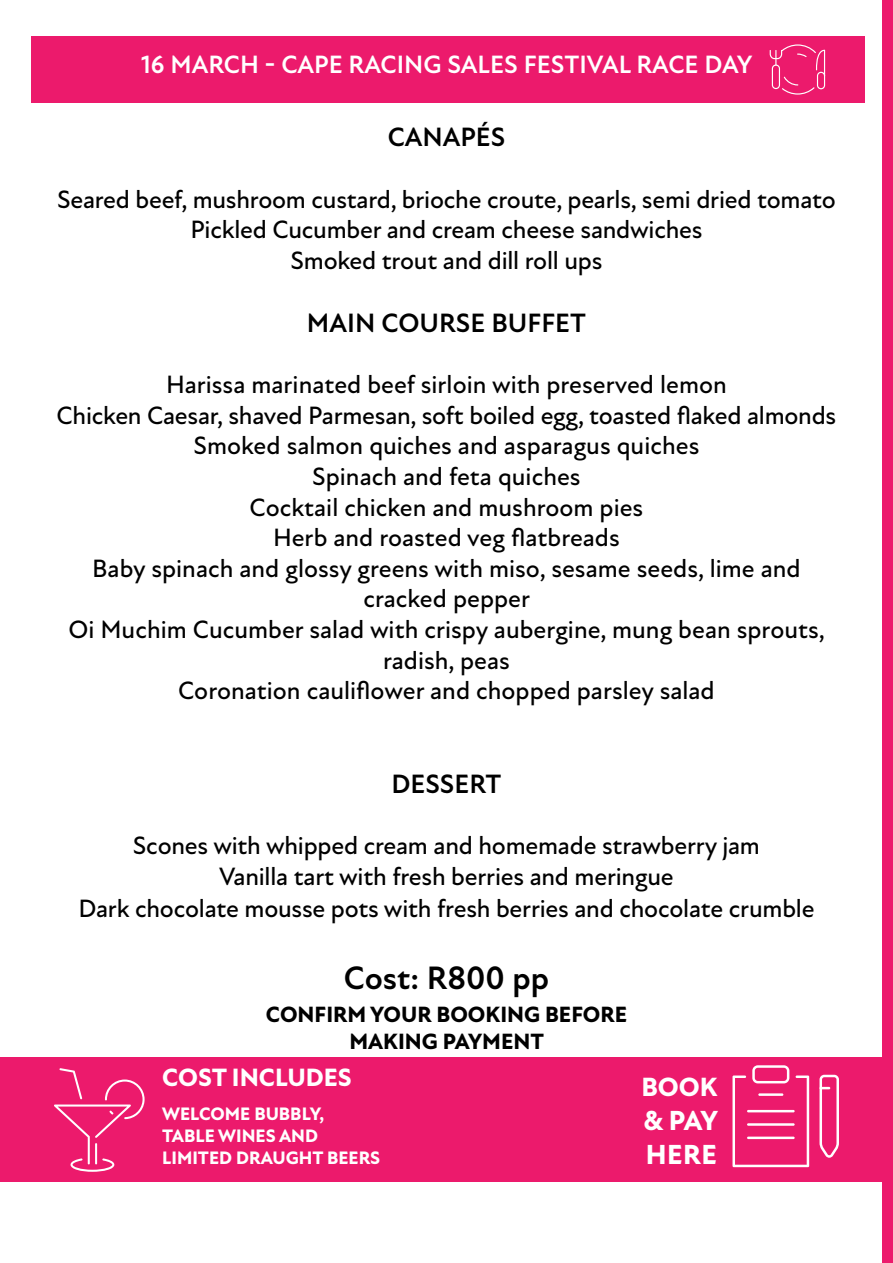
<style>
.page{position:relative;width:893px;height:1263px;background:#fff}
.page>*{position:absolute;margin:0;border:0;box-sizing:border-box;transform-origin:0 0}
.t1{font:700 33px "New Atten";color:#000}
.t2{font:800 28.05px/33.8px "New Atten";letter-spacing:.02em;color:#fff}
.t3{font:700 27px "New Atten";color:#000}
.t4{font:800 26.85px "New Atten";color:#fff}
.t5{font:500 25.5px/30.6px "New Atten";letter-spacing:-.01em;color:#000;text-align:center}
.t6{font:700 25.5px "New Atten";color:#fff}
.t7{font:800 25.5px "New Atten";color:#fff}
.t8{font:800 22.5px/27px "New Atten";color:#000;text-align:center}
.t9{font:800 18.3px/21.6px "New Atten";color:#fff}
</style>
<div class="page">
<div style="left:31px;top:36px;width:833px;height:67px;background:#ec1a6c"></div>
<svg style="left:770px;top:44px;width:55px;height:51px"></svg>
<div style="left:882px;top:0;width:11px;height:1263px;background:#ec1a6c"></div>
<div style="left:0;top:1057px;width:882px;height:125px;background:#ec1a6c"></div>
<svg style="left:732px;top:1065px;width:77px;height:102px"></svg>
<hr style="left:758px;top:1093px;width:25px;height:3px;background:#fff">
<hr style="left:747px;top:1110px;width:48px;height:2px;background:#fff">
<hr style="left:747px;top:1136px;width:48px;height:3px;background:#fff">
<hr style="left:747px;top:1123px;width:48px;height:3px;background:#fff">
<svg style="left:819px;top:1075px;width:20px;height:83px"></svg>
<svg style="left:54px;top:1068px;width:91px;height:104px"></svg>
<p class="t6" style="left:141px;top:49px;width:613px">16 MARCH - CAPE RACING SALES FESTIVAL RACE DAY</p>
<p class="t3" style="left:388px;top:122px;width:119px">CANAPÉS</p>
<p class="t5" style="left:57px;top:184px;width:780px">Seared beef, mushroom custard, brioche croute, pearls, semi dried tomato<br>Pickled Cucumber and cream cheese sandwiches<br>Smoked trout and dill roll ups</p>
<p class="t3" style="left:307px;top:307px;width:281px">MAIN COURSE BUFFET</p>
<p class="t5" style="left:57px;top:370px;width:781px">Harissa marinated beef sirloin with preserved lemon<br>Chicken Caesar, shaved Parmesan, soft boiled egg, toasted flaked almonds Smoked salmon quiches and asparagus quiches<br>Spinach and feta quiches<br>Cocktail chicken and mushroom pies<br>Herb and roasted veg flatbreads<br>Baby spinach and glossy greens with miso, sesame seeds, lime and cracked pepper<br>Oi Muchim Cucumber salad with crispy aubergine, mung bean sprouts, radish, peas<br>Coronation cauliflower and chopped parsley salad</p>
<p class="t3" style="left:391px;top:768px;width:112px">DESSERT</p>
<p class="t5" style="left:78px;top:830px;width:738px;line-height:31.5px">Scones with whipped cream and homemade strawberry jam<br>Vanilla tart with fresh berries and meringue<br>Dark chocolate mousse pots with fresh berries and chocolate crumble</p>
<p class="t1" style="left:344px;top:958px;width:207px">Cost: R800 pp</p>
<p class="t8" style="left:266px;top:1001px;width:363px">CONFIRM YOUR BOOKING BEFORE<br>MAKING PAYMENT</p>
<p class="t7" style="left:162px;top:1062px;width:191px">COST INCLUDES</p>
<p class="t9" style="left:162px;top:1104px;width:220px">WELCOME BUBBLY,<br>TABLE WINES AND<br>LIMITED DRAUGHT BEERS</p>
<p class="t4" style="left:641px;top:1071px;width:78px">BOOK</p>
<p class="t2" style="left:644px;top:1104px;width:76px">&amp; PAY<br>HERE</p>
</div>
